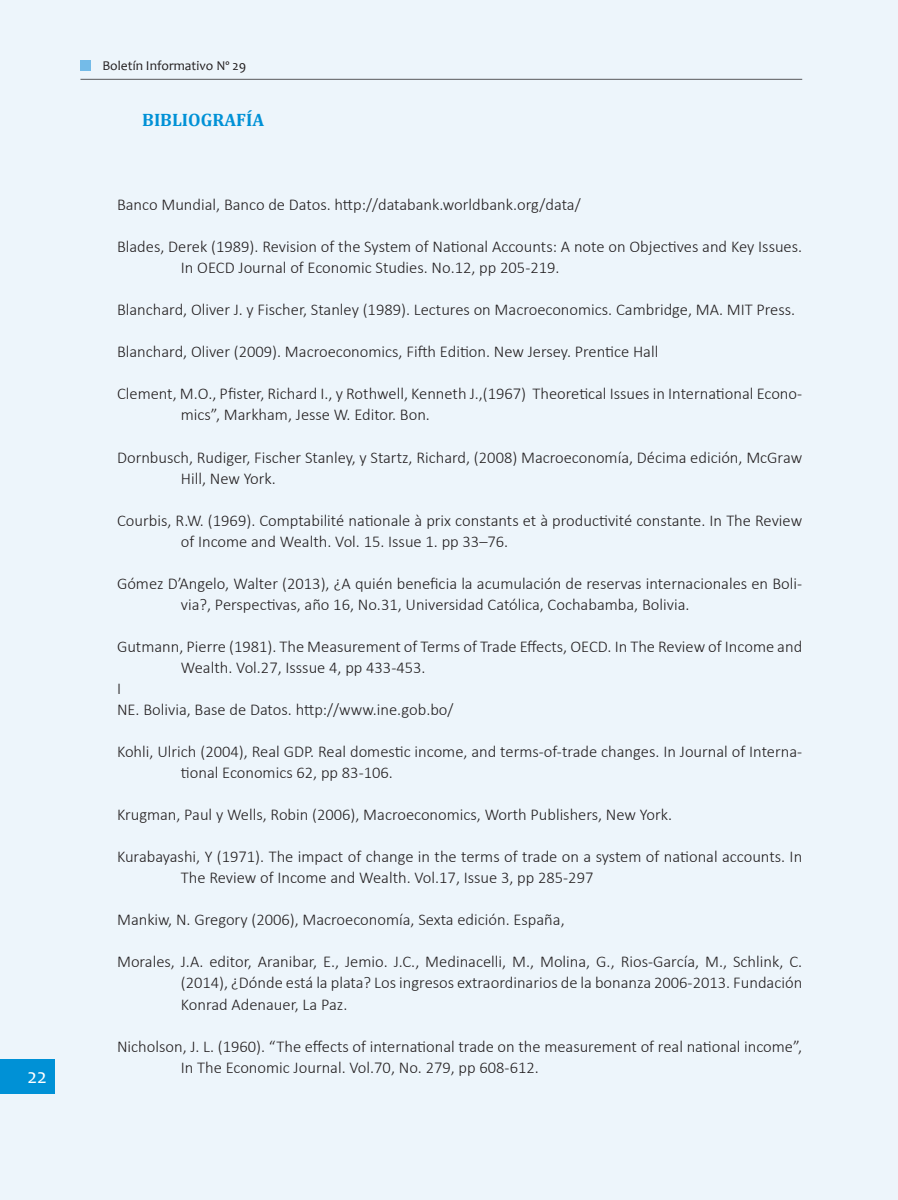
<style>
.page{position:relative;width:898px;height:1200px;background:#fff}
.page>*{position:absolute;margin:0;border:0;box-sizing:border-box;transform-origin:0 0}
.t1{font:21px "Candara";color:#fff}
.t2{font:700 18px "Cambria";color:#0091d6}
.t3{font:300 16.5px/21px "Calibri";color:#231f20}
.t4{font:13.5px "Candara";color:#231f20}
</style>
<div class="page">
<div style="left:0;top:0;width:897px;height:1199px;background:#edf5fb"></div>
<div style="left:0;top:1059px;width:55px;height:34px;background:#0091d6"></div>
<hr style="left:80px;top:79px;width:721px;height:1px;background:#57585a">
<div style="left:80px;top:60px;width:11px;height:10px;background:#74bbe8"></div>
<p class="t1" style="left:27px;top:1062px;width:21px">22</p>
<p class="t4" style="left:102px;top:58px;width:145px">Boletín Informativo Nº 29</p>
<p class="t2" style="left:142px;top:107px;width:123px">BIBLIOGRAFÍA</p>
<p class="t3" style="left:117px;top:194px;width:465px">Banco Mundial, Banco de Datos. http://databank.worldbank.org/data/</p>
<p class="t3" style="left:181px;top:236px;width:622px;text-indent:-64px">Blades, Derek (1989). Revision of the System of National Accounts: A note on Objectives and Key Issues.<br>In OECD Journal of Economic Studies. No.12, pp 205-219.</p>
<p class="t3" style="left:117px;top:299px;width:679px">Blanchard, Oliver J. y Fischer, Stanley (1989). Lectures on Macroeconomics. Cambridge, MA. MIT Press.</p>
<p class="t3" style="left:117px;top:341px;width:542px">Blanchard, Oliver (2009). Macroeconomics, Fifth Edition. New Jersey. Prentice Hall</p>
<p class="t3" style="left:181px;top:383px;width:622px;text-indent:-64px">Clement, M.O., Pfister, Richard I., y Rothwell, Kenneth J.,(1967) Theoretical Issues in International Econo&shy;mics”, Markham, Jesse W. Editor. Bon.</p>
<p class="t3" style="left:181px;top:446px;width:622px;text-indent:-64px">Dornbusch, Rudiger, Fischer Stanley, y Startz, Richard, (2008) Macroeconomía, Décima edición, McGraw<br>Hill, New York.</p>
<p class="t3" style="left:181px;top:509px;width:622px;text-indent:-64px">Courbis, R.W. (1969). Comptabilité nationale à prix constants et à productivité constante. In The Review of Income and Wealth. Vol. 15. Issue 1. pp 33–76.</p>
<p class="t3" style="left:181px;top:572px;width:622px;text-indent:-64px">Gómez D’Angelo, Walter (2013), ¿A quién beneficia la acumulación de reservas internacionales en Boli&shy;via?, Perspectivas, año 16, No.31, Universidad Católica, Cochabamba, Bolivia.</p>
<p class="t3" style="left:117px;top:635px;width:686px">Gutmann, Pierre (1981). The Measurement of Terms of Trade Effects, OECD. In The Review of Income and</p>
<p class="t3" style="left:181px;top:656px;width:246px">Wealth. Vol.27, Isssue 4, pp 433-453.</p>
<p class="t3" style="left:117px;top:677px;width:6px">I</p>
<p class="t3" style="left:117px;top:698px;width:338px">NE. Bolivia, Base de Datos. http://www.ine.gob.bo/</p>
<p class="t3" style="left:181px;top:740px;width:622px;text-indent:-64px">Kohli, Ulrich (2004), Real GDP. Real domestic income, and terms-of-trade changes. In Journal of Interna&shy;tional Economics 62, pp 83-106.</p>
<p class="t3" style="left:117px;top:803px;width:556px">Krugman, Paul y Wells, Robin (2006), Macroeconomics, Worth Publishers, New York.</p>
<p class="t3" style="left:181px;top:845px;width:622px;text-indent:-64px">Kurabayashi, Y (1971). The impact of change in the terms of trade on a system of national accounts. In<br>The Review of Income and Wealth. Vol.17, Issue 3, pp 285-297</p>
<p class="t3" style="left:117px;top:908px;width:449px">Mankiw, N. Gregory (2006), Macroeconomía, Sexta edición. España,</p>
<p class="t3" style="left:181px;top:951px;width:622px;text-align:justify;text-indent:-64px">Morales, J.A. editor, Aranibar, E., Jemio. J.C., Medinacelli, M., Molina, G., Rios-García, M., Schlink, C. (2014), ¿Dónde está la plata? Los ingresos extraordinarios de la bonanza 2006-2013. Fundación Konrad Adenauer, La Paz.</p>
<p class="t3" style="left:181px;top:1035px;width:622px;text-indent:-64px">Nicholson, J. L. (1960). “The effects of international trade on the measurement of real national income”,<br>In The Economic Journal. Vol.70, No. 279, pp 608-612.</p>
</div>
